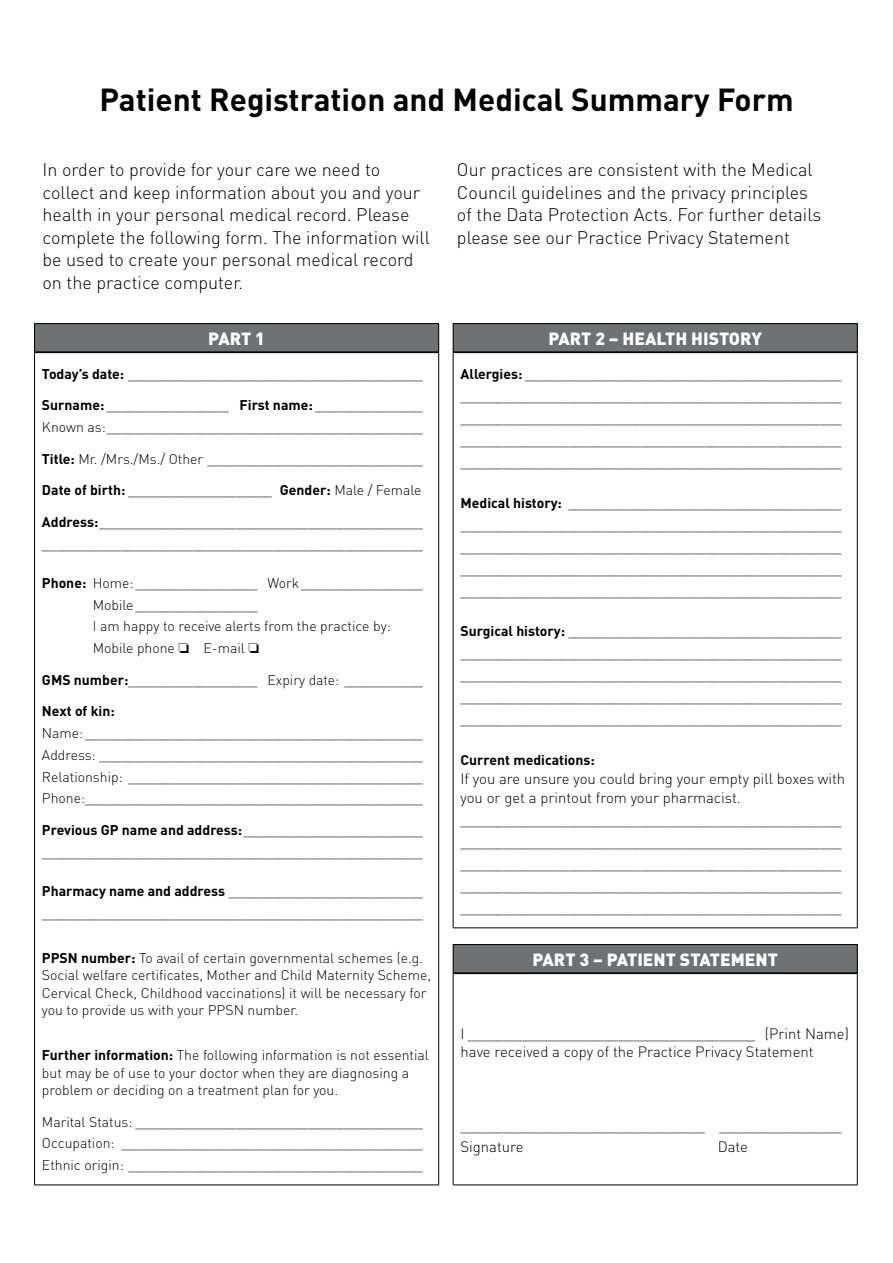
<style>
.page{position:relative;width:893px;height:1263px;background:#fff}
.page>*{position:absolute;margin:0;border:0;box-sizing:border-box;transform-origin:0 0}
.t1{font:700 31.5px "DIN";color:#000}
.t2{font:300 18px/22.5px "DIN";color:#000}
.t3{font:900 17.55px "DIN";color:#fff}
.t4{font:300 14.85px/18.9px "DIN";color:#000}
.t5{font:300 13.95px/22px "DIN";color:#000}
.t6{font:700 13.95px "DIN";color:#000}
.s1{font-weight:700}
.s2{font-size:14.85px}
</style>
<div class="page">
<div style="left:35px;top:324px;width:404px;height:28px;background:#707172"></div>
<hr style="left:35px;top:351px;width:403px;height:2px;background:#000">
<hr style="left:34px;top:323px;width:405px;height:1px;background:#000">
<svg style="left:34px;top:324px;width:1px;height:28px"></svg>
<svg style="left:438px;top:324px;width:1px;height:28px"></svg>
<hr style="left:34px;top:352px;width:1px;height:832px;background:#000">
<hr style="left:438px;top:352px;width:1px;height:832px;background:#000">
<hr style="left:34px;top:1184px;width:405px;height:1px;background:#000">
<div style="left:453px;top:324px;width:404px;height:28px;background:#707172"></div>
<hr style="left:453px;top:351px;width:404px;height:2px;background:#000">
<hr style="left:453px;top:323px;width:405px;height:1px;background:#000">
<svg style="left:453px;top:324px;width:1px;height:28px"></svg>
<svg style="left:857px;top:324px;width:1px;height:28px"></svg>
<hr style="left:453px;top:352px;width:1px;height:575px;background:#000">
<hr style="left:857px;top:352px;width:1px;height:575px;background:#000">
<hr style="left:453px;top:927px;width:405px;height:1px;background:#000">
<div style="left:453px;top:944px;width:404px;height:29px;background:#707172"></div>
<hr style="left:453px;top:972px;width:404px;height:2px;background:#000">
<hr style="left:453px;top:944px;width:405px;height:1px;background:#000">
<svg style="left:453px;top:945px;width:1px;height:28px"></svg>
<svg style="left:857px;top:945px;width:1px;height:28px"></svg>
<hr style="left:453px;top:973px;width:1px;height:211px;background:#000">
<hr style="left:857px;top:973px;width:1px;height:211px;background:#000">
<hr style="left:453px;top:1184px;width:405px;height:1px;background:#000">
<h1 class="t1" style="left:99px;top:79px;width:696px">Patient Registration and Medical Summary Form</h1>
<p class="t2" style="left:43px;top:158px;width:389px">In order to provide for your care we need to collect and keep information about you and your health in your personal medical record. Please complete the following form. The information will be used to create your personal medical record on the practice computer.</p>
<p class="t2" style="left:457px;top:158px;width:366px">Our practices are consistent with the Medical Council guidelines and the privacy principles of the Data Protection Acts. For further details please see our Practice Privacy Statement</p>
<p class="t3" style="left:208px;top:327px;width:58px">PART 1</p>
<p class="t5" style="left:42px;top:363px;width:383px"><span class="s1">Today’s date:</span>__________________________________________</p>
<p class="t5" style="left:42px;top:394px;width:383px"><span class="s1">Surname:</span>__________________ <span class="s1">First name:</span>________________<br>Known as:_____________________________________________</p>
<p class="t5" style="left:42px;top:448px;width:383px"><span class="s1">Title:</span> Mr. /Mrs./Ms./ Other_______________________________</p>
<p class="t5" style="left:42px;top:479px;width:381px"><span class="s1">Date of birth:</span>_____________________ <span class="s1">Gender:</span> Male / Female</p>
<p class="t5" style="left:42px;top:511px;width:383px"><span class="s1">Address:</span>______________________________________________ _____________________________________________________</p>
<p class="t5" style="left:93px;top:572px;width:332px;text-indent:-51px"><span class="s1">Phone:</span> Home:__________________ Work__________________ Mobile__________________<br>I am happy to receive alerts from the practice by:<br>Mobile phone ❏ E-mail ❏</p>
<p class="t5" style="left:42px;top:668px;width:383px"><span class="s1">GMS number:</span>__________________ Expiry date:____________</p>
<p class="t6" style="left:42px;top:702px;width:74px">Next of kin:</p>
<p class="t5" style="left:42px;top:722px;width:383px;text-align:justify">Name:________________________________________________ Address:______________________________________________ Relationship:_ _________________________________________ Phone:_______________________________________________</p>
<p class="t5" style="left:42px;top:819px;width:383px"><span class="s1">Previous GP name and address:</span>__________________________ _____________________________________________________</p>
<p class="t5" style="left:42px;top:880px;width:383px"><span class="s1">Pharmacy name and address</span>____________________________ _____________________________________________________</p>
<p class="t5" style="left:42px;top:948px;width:391px;line-height:17.5px"><span class="s1">PPSN number:</span> To avail of certain governmental schemes (e.g.<br>Social welfare certificates, Mother and Child Maternity Scheme, Cervical Check, Childhood vaccinations) it will be necessary for you to provide us with your PPSN number.</p>
<p class="t5" style="left:42px;top:1046px;width:388px;line-height:17.5px"><span class="s1">Further information:</span> The following information is not essential but may be of use to your doctor when they are diagnosing a problem or deciding on a treatment plan for you.</p>
<p class="t5" style="left:42px;top:1111px;width:383px;text-align:justify">Marital Status:_________________________________________ Occupation:_ __________________________________________ Ethnic origin:__________________________________________</p>
<p class="t3" style="left:548px;top:327px;width:215px">PART 2 – HEALTH HISTORY</p>
<p class="t5" style="left:461px;top:363px;width:383px;text-align:justify"><span class="s1">Allergies:</span>_____________________________________________ _____________________________________________________ _____________________________________________________ _____________________________________________________ _____________________________________________________</p>
<p class="t5" style="left:461px;top:491px;width:383px;text-align:justify"><span class="s1">Medical history:</span>_ ______________________________________ _____________________________________________________ _____________________________________________________ _____________________________________________________ _____________________________________________________</p>
<p class="t5" style="left:461px;top:620px;width:383px;text-align:justify"><span class="s1">Surgical history:</span>_______________________________________ _____________________________________________________ _____________________________________________________ _____________________________________________________ _____________________________________________________</p>
<p class="t6" style="left:461px;top:751px;width:136px">Current medications:</p>
<p class="t4" style="left:461px;top:769px;width:386px">If you are unsure you could bring your empty pill boxes with you or get a printout from your pharmacist.</p>
<p class="t5" style="left:461px;top:809px;width:383px;text-align:justify">_____________________________________________________ _____________________________________________________ _____________________________________________________ _____________________________________________________ _____________________________________________________</p>
<p class="t3" style="left:532px;top:948px;width:247px">PART 3 – PATIENT STATEMENT</p>
<p class="t5" style="left:461px;top:1023px;width:390px"><span class="s2">I</span>_________________________________________ <span class="s2">(Print Name)</span></p>
<p class="t4" style="left:461px;top:1042px;width:354px">have received a copy of the Practice Privacy Statement</p>
<p class="t5" style="left:461px;top:1115px;width:383px">__________________________________ __________________</p>
<p class="t4" style="left:461px;top:1137px;width:64px">Signature</p>
<p class="t4" style="left:718px;top:1137px;width:32px">Date</p>
</div>
